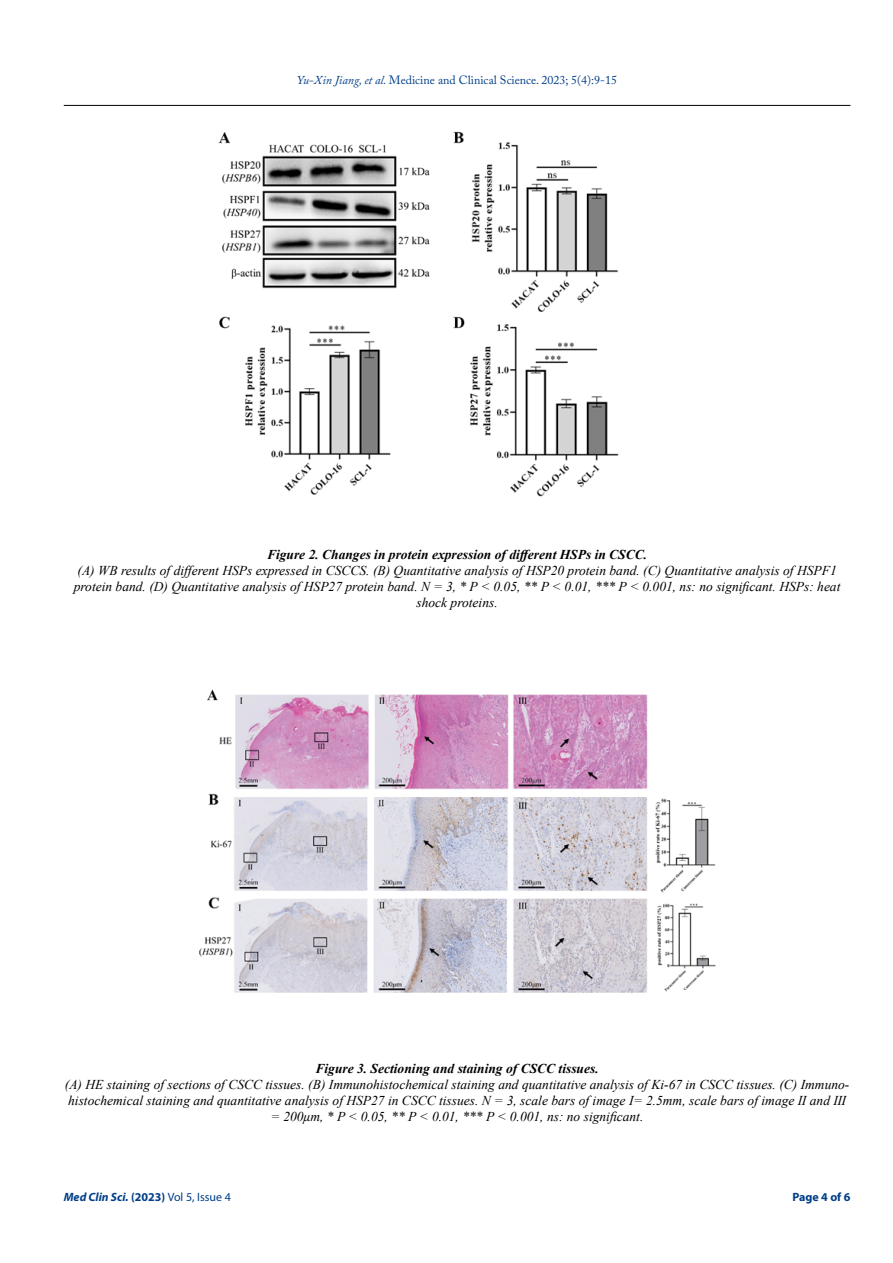
<style>
.page{position:relative;width:893px;height:1263px;background:#fff}
.page>*{position:absolute;margin:0;border:0;box-sizing:border-box;transform-origin:0 0}
.t1{font:italic 13.5px/16.2px "Times New Roman";color:#000;text-align:center}
.t2{font:italic 700 13.5px "Times New Roman";color:#000}
.t3{font:12px "Adobe Caslon Pro";color:#003e88}
.t4{font:italic 700 12px "Myriad Pro";color:#003e88}
.t5{font:700 12px "Myriad Pro";color:#003e88}
.s1{font-style:italic}
.s2{font-style:normal}
.s3{font-weight:400;font-style:normal}
</style>
<div class="page">
<hr style="left:64px;top:105px;width:786px;height:1px;background:#000">
<img style="left:218px;top:131px;width:401px;height:366px">
<img style="left:199px;top:689px;width:517px;height:304px">
<p class="t3" style="left:297px;top:73px;width:321px"><span class="s1">Yu-Xin Jiang, et al.</span> Medicine and Clinical Science. 2023; 5(4):9-15</p>
<p class="t2" style="left:267px;top:545px;width:382px">Figure 2. Changes in protein expression of different HSPs in CSCC.</p>
<p class="t1" style="left:74px;top:562px;width:768px">(A) WB results of different HSPs expressed in CSCCS. (B) Quantitative analysis of HSP20 protein band. (C) Quantitative analysis of HSPF1 protein band. (D) Quantitative analysis of HSP27 protein band. N = 3, * P &lt; 0.05, ** P &lt; 0.01, *** P &lt; 0.001, ns: no significant. HSPs: heat shock proteins.</p>
<p class="t2" style="left:315px;top:1059px;width:285px">Figure 3. Sectioning and staining of CSCC tissues.</p>
<p class="t1" style="left:65px;top:1076px;width:786px">(A) HE staining of sections of CSCC tissues. (B) Immunohistochemical staining and quantitative analysis of Ki-67 in CSCC tissues. (C) Immuno&shy;histochemical staining and quantitative analysis of HSP27 in CSCC tissues. N = 3, scale bars of image Ⅰ= 2.5mm, scale bars of image Ⅱ and Ⅲ = 200μm, * P &lt; 0.05, ** P &lt; 0.01, *** P &lt; 0.001, ns: no significant.</p>
<p class="t4" style="left:64px;top:1189px;width:169px">Med Clin Sci. <span class="s2">(2023)</span> <span class="s3">Vol 5, Issue 4</span></p>
<p class="t5" style="left:792px;top:1189px;width:60px">Page 4 of 6</p>
</div>
